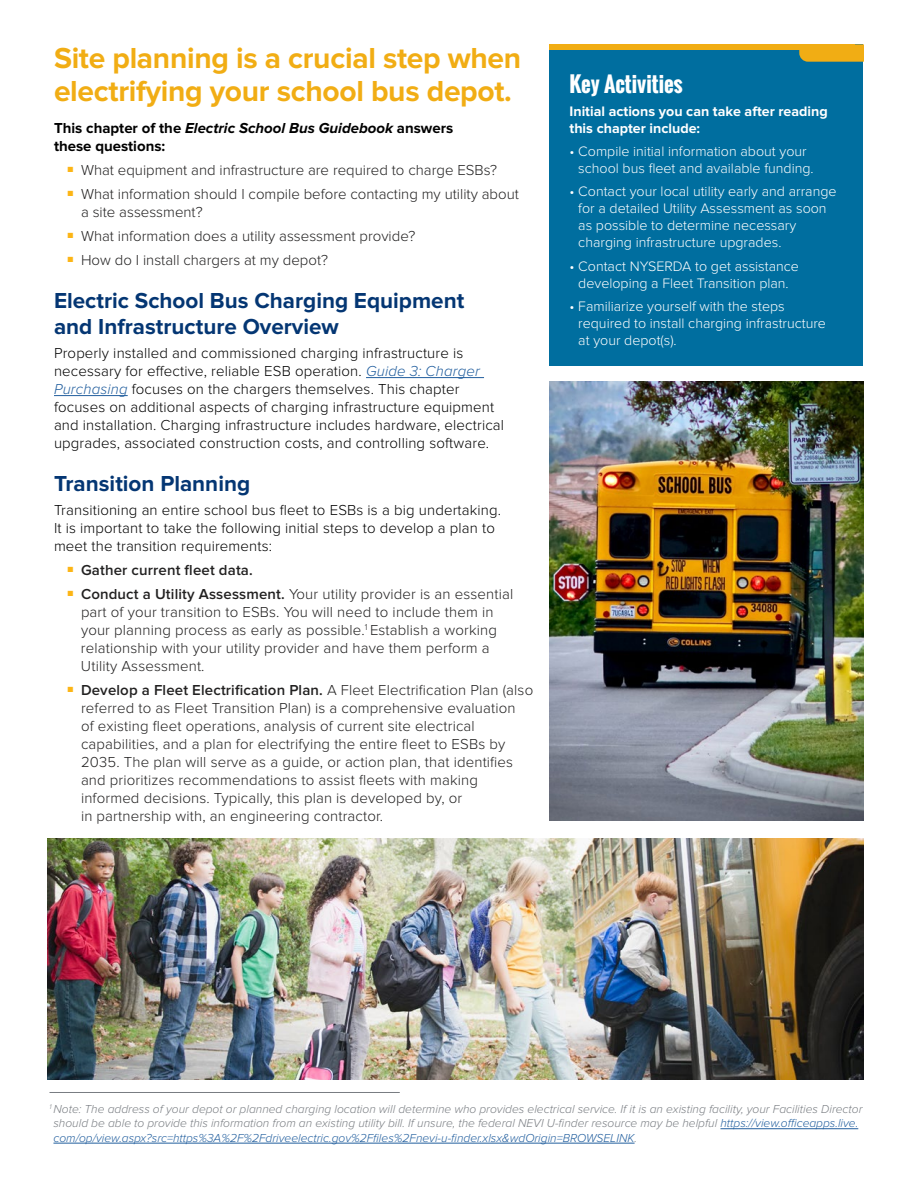
<style>
.page{position:relative;width:918px;height:1188px;background:#fff}
.page>*{position:absolute;margin:0;border:0;box-sizing:border-box;transform-origin:0 0}
.Headline{font:700 30px/33px "Proxima Nova";letter-spacing:-.01em;color:#f1ad14}
.Sub_1_-_Match_Header_Bar_Color{font:700 22.5px/25.5px "Proxima Nova";color:#043673}
.Body{font:700 21px "Oswald";color:#fff}
.t1{font:300 15px/18px "Proxima Nova";letter-spacing:.01em;color:#222121}
.Body-2{font:300 15px/18px "Proxima Nova";letter-spacing:.01em;color:#000}
.Body-3{font:700 15px/18px "Proxima Nova";color:#000}
.t2{font:600 15px "Proxima Nova";letter-spacing:.01em;color:#222121}
.t3{font:300 14.25px/17.1px "Proxima Nova";color:#fff}
.t4{font:700 14.25px/17.1px "Proxima Nova";color:#fff}
.Body-4{font:italic 300 12px/14.4px "Proxima Nova";color:#797d82}
.s1{font-style:italic}
.s2{font-style:italic;color:#215e9e}
.s3{font-weight:600}
.s4{color:#215e9e}
</style>
<div class="page">
<hr style="left:366px;top:377px;width:118px;height:1px;background:#215e9e">
<hr style="left:54px;top:395px;width:74px;height:1px;background:#215e9e">
<div style="left:549px;top:44px;width:314px;height:322px;background:#006e9f"></div>
<svg style="left:799px;top:44px;width:65px;height:18px"></svg>
<div style="left:549px;top:44px;width:305px;height:6px;background:#f1ad14"></div>
<img style="left:549px;top:381px;width:315px;height:439px">
<img style="left:48px;top:839px;width:816px;height:240px">
<hr style="left:720px;top:1128px;width:138px;height:1px;background:#215e9e">
<hr style="left:53px;top:1143px;width:582px;height:1px;background:#215e9e">
<hr style="left:50px;top:1092px;width:350px;height:1px;background:#797d82">
<p class="Headline" style="left:54px;top:42px;width:469px">Site planning is a crucial step when electrifying your school bus depot.</p>
<p class="Body-3" style="left:54px;top:119px;width:401px">This chapter of the <span class="s1">Electric School Bus Guidebook</span> answers these questions:</p>
<p class="t1" style="left:68px;top:161px;width:431px"><sup>■</sup> What equipment and infrastructure are required to charge ESBs?</p>
<p class="t1" style="left:81px;top:185px;width:439px;text-indent:-14px"><sup>■</sup> What information should I compile before contacting my utility about a site assessment?</p>
<p class="t1" style="left:68px;top:227px;width:349px"><sup>■</sup> What information does a utility assessment provide?</p>
<p class="t1" style="left:68px;top:251px;width:262px"><sup>■</sup> How do I install chargers at my depot?</p>
<p class="Sub_1_-_Match_Header_Bar_Color" style="left:54px;top:288px;width:412px">Electric School Bus Charging Equipment and Infrastructure Overview</p>
<p class="Body-2" style="left:54px;top:344px;width:452px">Properly installed and commissioned charging infrastructure is necessary for effective, reliable ESB operation. <span class="s2">Guide 3: Charger Purchasing</span> focuses on the chargers themselves. This chapter focuses on additional aspects of charging infrastructure equipment and installation. Charging infrastructure includes hardware, electrical upgrades, associated construction costs, and controlling software.</p>
<p class="Sub_1_-_Match_Header_Bar_Color" style="left:54px;top:471px;width:198px">Transition Planning</p>
<p class="Body-2" style="left:54px;top:501px;width:449px">Transitioning an entire school bus fleet to ESBs is a big undertaking.<br>It is important to take the following initial steps to develop a plan to meet the transition requirements:</p>
<p class="t2" style="left:68px;top:561px;width:187px"><sup>■</sup> Gather current fleet data.</p>
<p class="t1" style="left:81px;top:585px;width:434px;text-indent:-13px"><sup>■</sup> <span class="s3">Conduct a Utility Assessment.</span> Your utility provider is an essential part of your transition to ESBs. You will need to include them in your planning process as early as possible.<sup>1</sup> Establish a working relationship with your utility provider and have them perform a Utility Assessment.</p>
<p class="t1" style="left:81px;top:681px;width:454px;text-indent:-14px"><sup>■</sup> <span class="s3">Develop a Fleet Electrification Plan.</span> A Fleet Electrification Plan (also referred to as Fleet Transition Plan) is a comprehensive evaluation<br>of existing fleet operations, analysis of current site electrical capabilities, and a plan for electrifying the entire fleet to ESBs by 2035. The plan will serve as a guide, or action plan, that identifies and prioritizes recommendations to assist fleets with making informed decisions. Typically, this plan is developed by, or<br>in partnership with, an engineering contractor.</p>
<p class="Body" style="left:570px;top:68px;width:115px">Key Activities</p>
<p class="t4" style="left:570px;top:103px;width:260px">Initial actions you can take after reading this chapter include:</p>
<p class="t3" style="left:578px;top:143px;width:237px;text-indent:-9px">• Compile initial information about your school bus fleet and available funding.</p>
<p class="t3" style="left:578px;top:183px;width:260px;text-indent:-9px">• Contact your local utility early and arrange for a detailed Utility Assessment as soon as possible to determine necessary charging infrastructure upgrades.</p>
<p class="t3" style="left:570px;top:257px;width:231px;text-align:center">• Contact NYSERDA to get assistance developing a Fleet Transition plan.</p>
<p class="t3" style="left:578px;top:298px;width:249px;text-indent:-9px">• Familiarize yourself with the steps required to install charging infrastructure at your depot(s).</p>
<p class="Body-4" style="left:53px;top:1102px;width:811px;text-indent:-4px"><sup>1</sup> Note: The address of your depot or planned charging location will determine who provides electrical service. If it is an existing facility, your Facilities Director should be able to provide this information from an existing utility bill. If unsure, the federal NEVI U-finder resource may be helpful <span class="s4">https://view.officeapps.live. com/op/view.aspx?src=https%3A%2F%2Fdriveelectric.gov%2Ffiles%2Fnevi-u-finder.xlsx&amp;wdOrigin=BROWSELINK</span>.</p>
</div>
